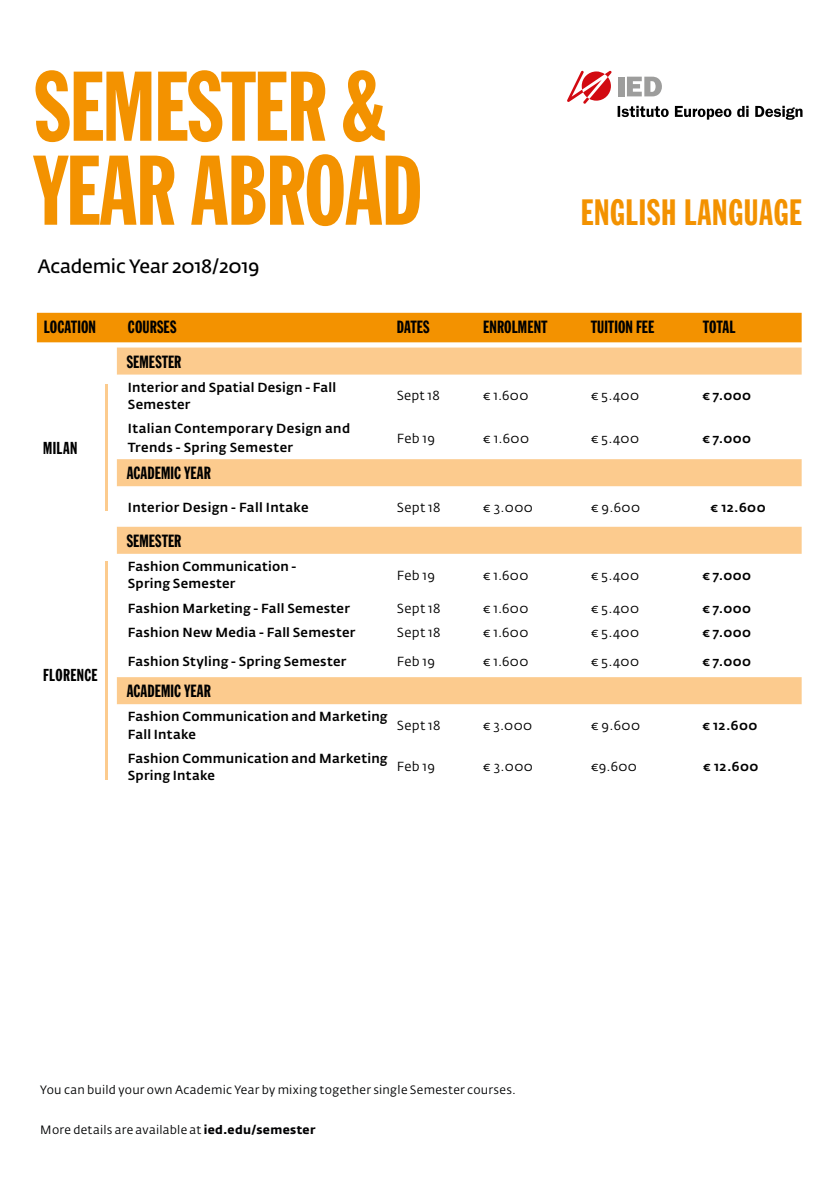
<style>
.page{position:relative;width:840px;height:1191px;background:#fff}
.page>*{position:absolute;margin:0;border:0;box-sizing:border-box;transform-origin:0 0}
.t1{font:97px/84px "Franklin Gothic Std Extra Cond";letter-spacing:-.01em;color:#f39200}
.t2{font:36px "Franklin Gothic Std Extra Cond";letter-spacing:.02em;color:#f39200}
.t3{font:19.2px "Fedra Sans Alt Std";letter-spacing:-.015em;color:#000}
.t4{font:17.4px "Franklin Gothic Std Extra Cond";letter-spacing:.005em;color:#000}
.t5{font:17px "Franklin Gothic Std Extra Cond";letter-spacing:.025em;color:#000}
.t6{font:500 13px/17.4px "Fedra Sans Alt Std";letter-spacing:.015em;color:#000}
.t7{font:13px "Fedra Sans Alt Std";letter-spacing:.025em;color:#000}
.t8{font:12px "Fedra Sans Alt Std";letter-spacing:.02em;color:#020304}
.s1{font-weight:700;color:#020203}
</style>
<div class="page">
<div style="left:37px;top:313px;width:764px;height:29px;background:#f39200"></div>
<svg style="left:117px;top:347px;width:684px;height:357px"></svg>
<svg style="left:567px;top:71px;width:44px;height:33px"></svg>
<div style="left:618px;top:77px;width:6px;height:19px;background:#9d9d9c"></div>
<svg style="left:627px;top:77px;width:34px;height:19px"></svg>
<svg style="left:617px;top:106px;width:185px;height:14px"></svg>
<hr style="left:105px;top:384px;width:3px;height:127px;background:#fccb8e">
<hr style="left:105px;top:562px;width:3px;height:218px;background:#fccb8e">
<h1 class="t1" style="left:35px;top:68px;width:390px">SEMESTER &amp;<br>YEAR ABROAD</h1>
<h3 class="t3" style="left:37px;top:254px;width:223px">Academic Year 2018/2019</h3>
<h2 class="t2" style="left:580px;top:193px;width:223px">ENGLISH LANGUAGE</h2>
<h3 class="t4" style="left:44px;top:317px;width:54px">LOCATION</h3>
<h3 class="t4" style="left:128px;top:317px;width:50px">COURSES</h3>
<h3 class="t4" style="left:396px;top:317px;width:34px">DATES</h3>
<h3 class="t4" style="left:483px;top:317px;width:65px">ENROLMENT</h3>
<h3 class="t4" style="left:590px;top:317px;width:65px">TUITION FEE</h3>
<h3 class="t4" style="left:702px;top:317px;width:34px">TOTAL</h3>
<h3 class="t4" style="left:127px;top:352px;width:56px">SEMESTER</h3>
<p class="t6" style="left:128px;top:378px;width:210px">Interior and Spatial Design - Fall<br>Semester</p>
<p class="t7" style="left:396px;top:388px;width:44px">Sept 18</p>
<p class="t7" style="left:483px;top:388px;width:47px">€ 1.600</p>
<p class="t7" style="left:590px;top:388px;width:49px">€ 5.400</p>
<p class="t6" style="left:702px;top:387px;width:50px">€ 7.000</p>
<p class="t6" style="left:128px;top:419px;width:224px;line-height:19.2px">Italian Contemporary Design and<br>Trends - Spring Semester</p>
<p class="t7" style="left:396px;top:430px;width:39px">Feb 19</p>
<p class="t7" style="left:483px;top:430px;width:47px">€ 1.600</p>
<p class="t7" style="left:590px;top:430px;width:49px">€ 5.400</p>
<p class="t6" style="left:702px;top:429px;width:50px">€ 7.000</p>
<h3 class="t4" style="left:127px;top:464px;width:86px">ACADEMIC YEAR</h3>
<p class="t6" style="left:128px;top:498px;width:182px">Interior Design - Fall Intake</p>
<p class="t7" style="left:396px;top:499px;width:45px">Sept 18</p>
<p class="t7" style="left:483px;top:499px;width:51px">€ 3.000</p>
<p class="t7" style="left:590px;top:499px;width:50px">€ 9.600</p>
<p class="t6" style="left:710px;top:498px;width:57px">€ 12.600</p>
<h3 class="t4" style="left:127px;top:531px;width:56px">SEMESTER</h3>
<p class="t6" style="left:128px;top:557px;width:170px">Fashion Communication -<br>Spring Semester</p>
<p class="t7" style="left:396px;top:567px;width:39px">Feb 19</p>
<p class="t7" style="left:483px;top:567px;width:47px">€ 1.600</p>
<p class="t7" style="left:590px;top:567px;width:49px">€ 5.400</p>
<p class="t6" style="left:702px;top:566px;width:50px">€ 7.000</p>
<p class="t6" style="left:128px;top:599px;width:223px">Fashion Marketing - Fall Semester</p>
<p class="t7" style="left:396px;top:600px;width:45px">Sept 18</p>
<p class="t7" style="left:483px;top:600px;width:47px">€ 1.600</p>
<p class="t7" style="left:590px;top:600px;width:49px">€ 5.400</p>
<p class="t6" style="left:702px;top:599px;width:50px">€ 7.000</p>
<p class="t6" style="left:128px;top:624px;width:229px">Fashion New Media - Fall Semester</p>
<p class="t7" style="left:396px;top:625px;width:45px">Sept 18</p>
<p class="t7" style="left:483px;top:625px;width:47px">€ 1.600</p>
<p class="t7" style="left:590px;top:625px;width:49px">€ 5.400</p>
<p class="t6" style="left:702px;top:624px;width:50px">€ 7.000</p>
<p class="t6" style="left:128px;top:653px;width:220px">Fashion Styling - Spring Semester</p>
<p class="t7" style="left:396px;top:653px;width:39px">Feb 19</p>
<p class="t7" style="left:483px;top:653px;width:47px">€ 1.600</p>
<p class="t7" style="left:590px;top:653px;width:49px">€ 5.400</p>
<p class="t6" style="left:702px;top:653px;width:50px">€ 7.000</p>
<h3 class="t4" style="left:127px;top:682px;width:86px">ACADEMIC YEAR</h3>
<p class="t6" style="left:128px;top:708px;width:261px">Fashion Communication and Marketing<br>Fall Intake</p>
<p class="t7" style="left:396px;top:717px;width:45px">Sept 18</p>
<p class="t7" style="left:483px;top:717px;width:50px">€ 3.000</p>
<p class="t7" style="left:590px;top:717px;width:50px">€ 9.600</p>
<p class="t6" style="left:702px;top:716px;width:57px">€ 12.600</p>
<p class="t6" style="left:128px;top:749px;width:261px">Fashion Communication and Marketing<br>Spring Intake</p>
<p class="t7" style="left:396px;top:758px;width:39px">Feb 19</p>
<p class="t7" style="left:483px;top:758px;width:51px">€ 3.000</p>
<p class="t7" style="left:590px;top:758px;width:47px">€9.600</p>
<p class="t6" style="left:702px;top:758px;width:57px">€ 12.600</p>
<h3 class="t5" style="left:43px;top:439px;width:36px">MILAN</h3>
<h3 class="t5" style="left:43px;top:666px;width:56px">FLORENCE</h3>
<p class="t8" style="left:40px;top:1082px;width:477px">You can build your own Academic Year by mixing together single Semester courses.</p>
<p class="t8" style="left:40px;top:1122px;width:276px">More details are available at <span class="s1">ied.edu/semester</span></p>
</div>
